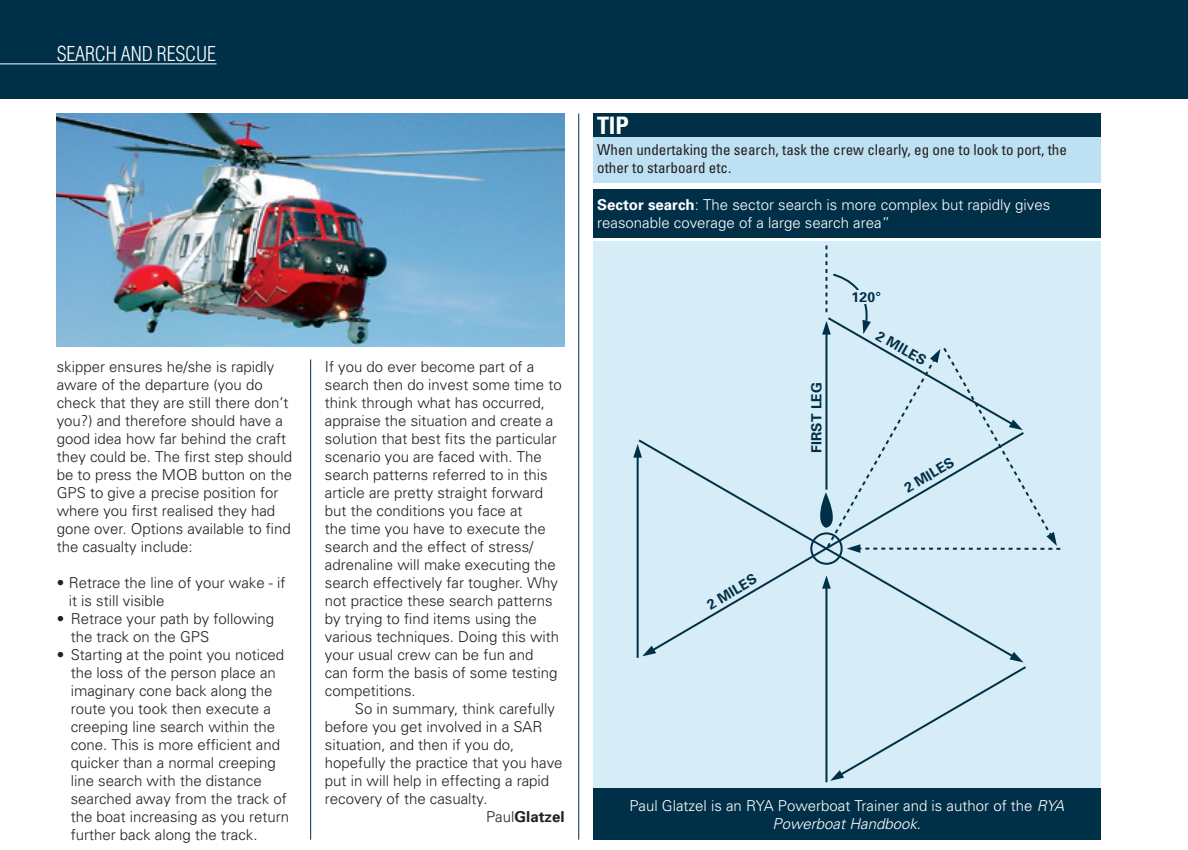
<style>
.page{position:relative;width:1188px;height:850px;background:#fff}
.page>*{position:absolute;margin:0;border:0;box-sizing:border-box;transform-origin:0 0}
.t1{font:700 condensed 24px "Univers";color:#fff}
.t2{font:300 condensed 20px "Helvetica";letter-spacing:-.01em;color:#fff}
.t3{font:300 15px/18px "Univers";color:#231f20}
.t4{font:300 15px/18px "Univers";color:#fff;text-align:center}
.t5{font:condensed 15px/18px "Univers";color:#231f20}
.t6{font:700 15px "Univers";color:#231f20}
.t7{font:700 14px "Univers";letter-spacing:.01em;color:#003048}
.s1{font-weight:300}
.s2{font-weight:700}
.s3{font-style:italic}
</style>
<div class="page">
<img style="left:57px;top:113px;width:507px;height:233px">
<div style="left:0;top:0;width:1187px;height:99px;background:#003048"></div>
<div style="left:592px;top:241px;width:508px;height:561px;background:#d6ecf6"></div>
<div style="left:592px;top:190px;width:508px;height:48px;background:#003048"></div>
<div style="left:592px;top:136px;width:508px;height:46px;background:#bde1f2"></div>
<div style="left:592px;top:113px;width:508px;height:24px;background:#003048"></div>
<div style="left:592px;top:788px;width:508px;height:51px;background:#003048"></div>
<hr style="left:578px;top:113px;width:1px;height:726px;background:#003048">
<hr style="left:310px;top:359px;width:1px;height:480px;background:#003048">
<hr style="left:0;top:63px;width:216px;height:1px;background:#fff">
<svg style="left:633px;top:449px;width:3px;height:8px"></svg>
<svg style="left:636px;top:439px;width:370px;height:220px"></svg>
<svg style="left:829px;top:651px;width:197px;height:129px"></svg>
<hr style="left:825px;top:585px;width:2px;height:197px;background:#003048">
<svg style="left:821px;top:575px;width:9px;height:13px"></svg>
<div style="left:810px;top:532px;width:32px;height:32px;border:2px solid #003048;border-radius:50%"></div>
<svg style="left:814px;top:245px;width:245px;height:308px"></svg>
<div style="left:846px;top:290px;width:34px;height:13px;background:#d6ecf6"></div>
<h2 class="t2" style="left:57px;top:41px;width:161px">SEARCH AND RESCUE</h2>
<p class="t3" style="left:57px;top:357px;width:237px">skipper ensures he/she is rapidly aware of the departure (you do check that they are still there don’t you?) and therefore should have a good idea how far behind the craft they could be. The first step should be to press the MOB button on the<br>GPS to give a precise position for where you first realised they had gone over. Options available to find the casualty include:</p>
<p class="t3" style="left:69px;top:573px;width:218px;text-indent:-12px">• Retrace the line of your wake - if it is still visible</p>
<p class="t3" style="left:71px;top:609px;width:205px;text-indent:-14px">• Retrace your path by following the track on the GPS</p>
<p class="t3" style="left:71px;top:645px;width:220px;text-indent:-14px">• Starting at the point you noticed the loss of the person place an imaginary cone back along the route you took then execute a creeping line search within the cone. This is more efficient and quicker than a normal creeping line search with the distance searched away from the track of the boat increasing as you return further back along the track.</p>
<p class="t3" style="left:325px;top:357px;width:238px">If you do ever become part of a search then do invest some time to think through what has occurred, appraise the situation and create a solution that best fits the particular scenario you are faced with. The search patterns referred to in this article are pretty straight forward but the conditions you face at<br>the time you have to execute the search and the effect of stress/ adrenaline will make executing the search effectively far tougher. Why not practice these search patterns by trying to find items using the various techniques. Doing this with your usual crew can be fun and<br>can form the basis of some testing competitions.</p>
<p class="t3" style="left:355px;top:699px;width:202px">So in summary, think carefully</p>
<p class="t3" style="left:325px;top:717px;width:219px">before you get involved in a SAR</p>
<p class="t3" style="left:325px;top:735px;width:191px">situation, and then if you do,</p>
<p class="t3" style="left:325px;top:753px;width:239px">hopefully the practice that you have</p>
<p class="t3" style="left:325px;top:771px;width:226px">put in will help in effecting a rapid</p>
<p class="t3" style="left:325px;top:789px;width:164px">recovery of the casualty.</p>
<p class="t6" style="left:486px;top:806px;width:80px"><span class="s1">Paul</span>Glatzel</p>
<h1 class="t1" style="left:597px;top:111px;width:33px">TIP</h1>
<p class="t5" style="left:597px;top:140px;width:471px">When undertaking the search, task the crew clearly, eg one to look to port, the other to starboard etc.</p>
<p class="t4" style="left:597px;top:195px;width:454px;text-align:left"><span class="s2">Sector search</span>: The sector search is more complex but rapidly gives reasonable coverage of a large search area”</p>
<p class="t7" style="left:851px;top:287px;width:31px">120°</p>
<p class="t7" style="left:703px;top:598px;width:57px;rotate:-31deg">2 MILES</p>
<p class="t7" style="left:807px;top:453px;width:73px;rotate:-90deg">FIRST LEG</p>
<p class="t7" style="left:881px;top:326px;width:57px;rotate:30deg">2 MILES</p>
<p class="t7" style="left:900px;top:481px;width:57px;rotate:-31deg">2 MILES</p>
<p class="t4" style="left:629px;top:796px;width:436px">Paul Glatzel is an RYA Powerboat Trainer and is author of the <span class="s3">RYA<br>Powerboat Handbook</span>.</p>
</div>
